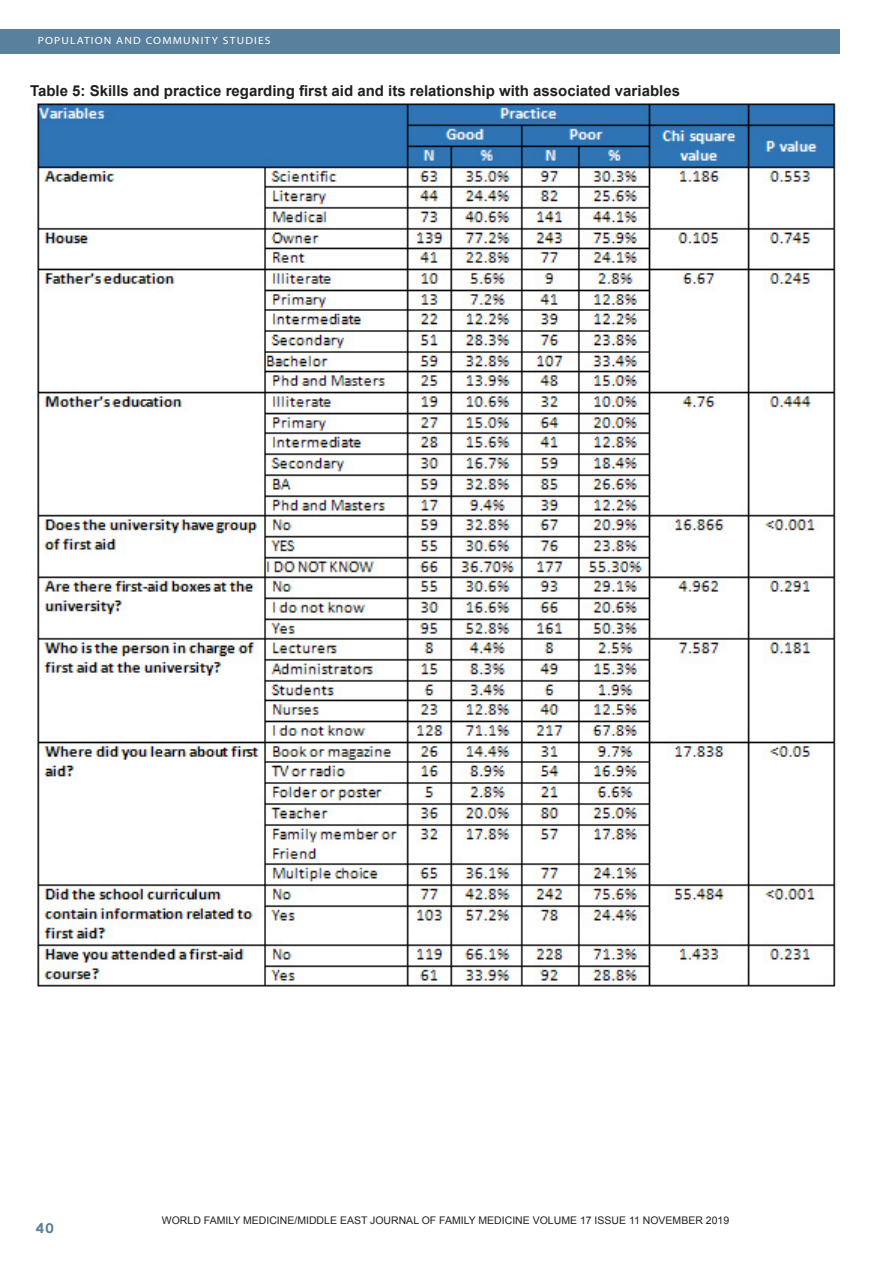
<style>
.page{position:relative;width:893px;height:1263px;background:#fff}
.page>*{position:absolute;margin:0;border:0;box-sizing:border-box;transform-origin:0 0}
.Footnote_Text{font:700 15px "Arial";color:#231f20}
.t1{font:700 13.5px "Century Gothic";color:#59809c;scale:1.1 1}
.Footnote_Text-2{font:10.5px "Arial";color:#231f20}
.t2{font:10.5px "Myriad";letter-spacing:.1em;color:#fff;scale:1.1 1}
</style>
<div class="page">
<div style="left:0;top:30px;width:840px;height:24px;background:#59809c"></div>
<img style="left:37px;top:99px;width:799px;height:889px">
<p class="t2" style="left:38px;top:35px;width:213px">POPULATION AND COMMUNITY STUDIES</p>
<p class="Footnote_Text" style="left:30px;top:81px;width:651px">Table 5: Skills and practice regarding first aid and its relationship with associated variables</p>
<p class="t1" style="left:36px;top:1217px;width:18px">40</p>
<p class="Footnote_Text-2" style="left:162px;top:1214px;width:569px">WORLD FAMILY MEDICINE/MIDDLE EAST JOURNAL OF FAMILY MEDICINE VOLUME 17 ISSUE 11 NOVEMBER 2019</p>
</div>
